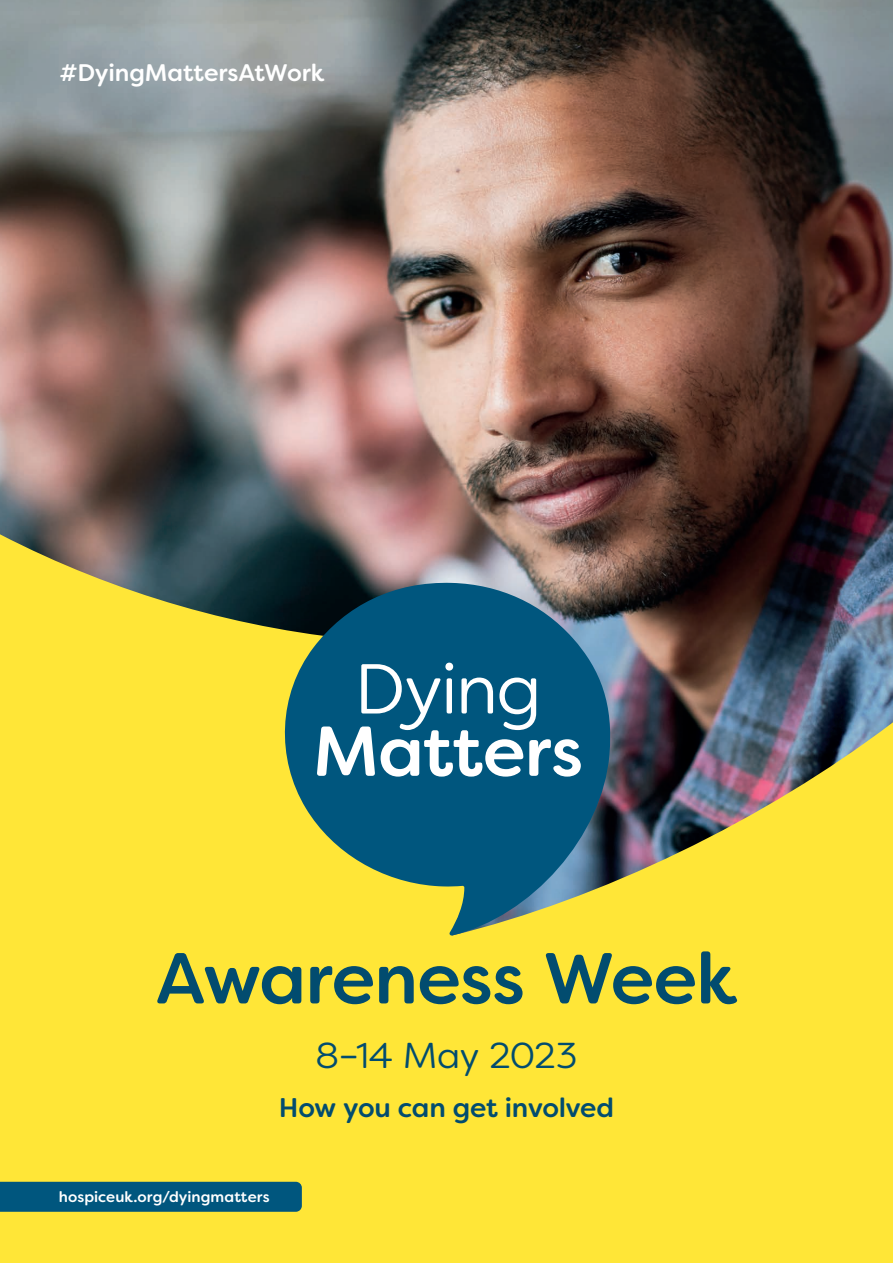
<style>
.page{position:relative;width:893px;height:1263px;background:#ffe637}
.page>*{position:absolute;margin:0;border:0;box-sizing:border-box;transform-origin:0 0}
.t1{font:500 72px "Filson Soft";letter-spacing:-.015em;color:#024c6f}
.t2{font:36px "Filson Soft";letter-spacing:-.015em;color:#024c6f}
.t3{font:500 27px "Filson Soft";letter-spacing:-.02em;color:#024c6f}
.t4{font:500 24px "Filson Soft";letter-spacing:-.005em;color:#fff}
.t5{font:500 15px "Filson Soft";letter-spacing:.005em;color:#fff}
</style>
<div class="page">
<img style="left:0;top:0;width:893px;height:882px">
<svg style="left:276px;top:581px;width:337px;height:355px;fill:#00567e"></svg>
<svg style="left:317px;top:663px;width:264px;height:114px;background:#4584a1"></svg>
<div style="left:0;top:1182px;width:302px;height:30px;background:#00567e"></div>
<h3 class="t4" style="left:60px;top:57px;width:267px">#DyingMattersAtWork</h3>
<h1 class="t1" style="left:156px;top:932px;width:583px">Awareness Week</h1>
<h2 class="t2" style="left:316px;top:1032px;width:263px">8–14 May 2023</h2>
<h3 class="t3" style="left:279px;top:1090px;width:337px">How you can get involved</h3>
<p class="t5" style="left:59px;top:1187px;width:212px">hospiceuk.org/dyingmatters</p>
</div>
